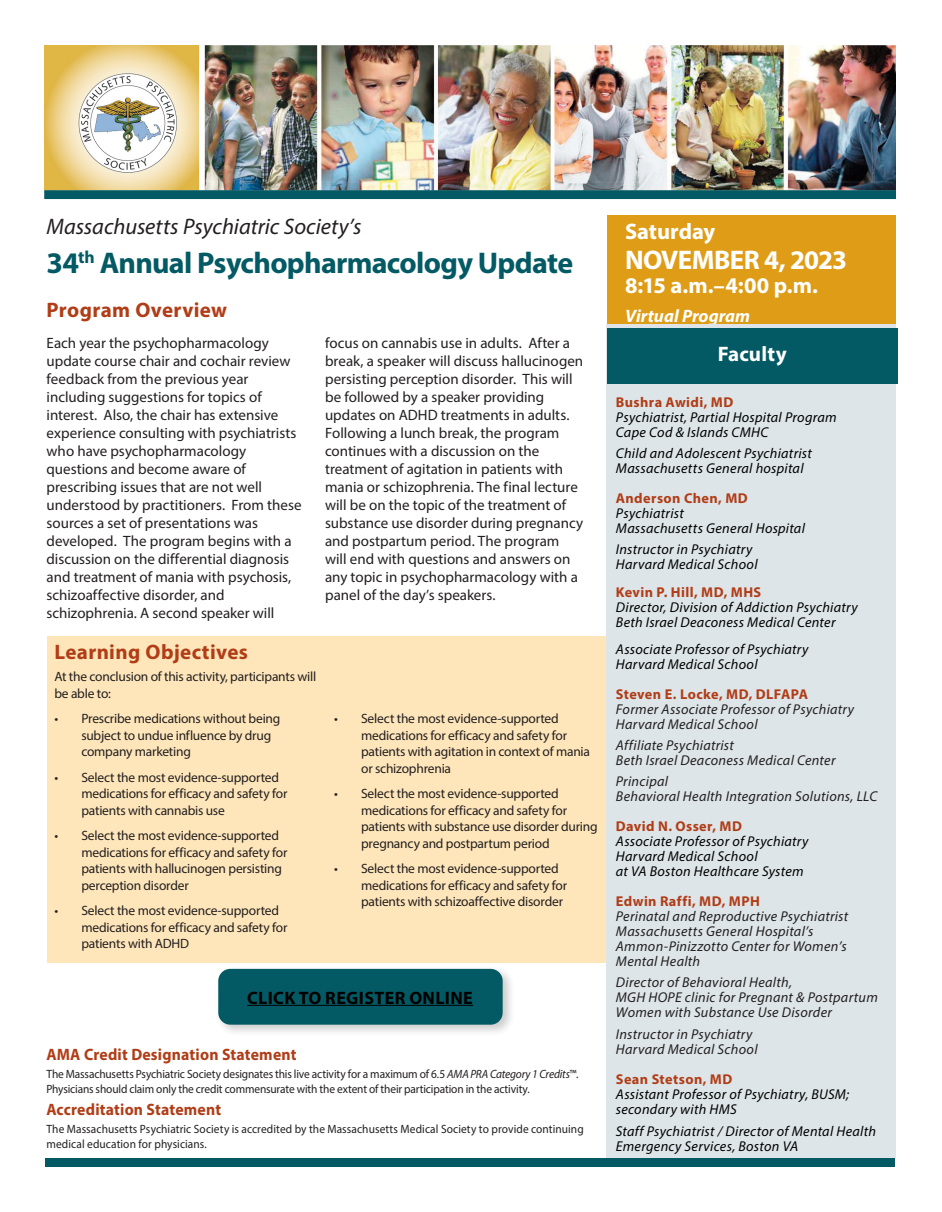
<style>
.page{position:relative;width:942px;height:1212px;background:#fff}
.page>*{position:absolute;margin:0;border:0;box-sizing:border-box;transform-origin:0 0}
.t1{font:700 30px "Myriad Pro";letter-spacing:-.025em;color:#035a64}
.body_text{font:700 27px "Myriad Pro";letter-spacing:-.02em;color:#fff}
.t2{font:italic 22.5px "Myriad Pro";letter-spacing:-.005em;color:#231f20}
.body_text-2{font:700 22.5px "Myriad Pro";color:#fff}
.t3{font:700 21px "Myriad Pro";letter-spacing:.015em;color:#b13d17}
.t4{font:700 21px "Myriad Pro";letter-spacing:.005em;color:#fff}
.t5{font:700 18px "Myriad Pro";letter-spacing:.02em;color:#000}
.body_text-3{font:italic 700 18px "Myriad Pro";color:#fff}
.accreditation_text{font:700 16.5px "Myriad Pro";letter-spacing:.01em;color:#b13d17;scale:.95 1}
.body_text-4{font:15px/18px "Myriad Pro";color:#231f20}
.t6{font:italic 14.25px/15px "Myriad Pro";letter-spacing:.02em;color:#000}
.t7{font:italic 14.25px/15px "Myriad Pro";letter-spacing:.02em;color:#231f20}
.body_text-5{font:13.5px/16.5px "Myriad Pro";letter-spacing:-.015em;color:#231f20}
.accreditation_text-2{font:12px/15px "Myriad Pro";letter-spacing:-.005em;color:#231f20;scale:.95 1}
.s1{font-style:italic}
.s2{font-weight:700;font-style:normal;color:#b13d17}
</style>
<div class="page">
<div style="left:48px;top:636px;width:559px;height:326px;background:#fee6ba"></div>
<div style="left:45px;top:1158px;width:850px;height:8px;background:#035a64"></div>
<img style="left:44px;top:46px;width:852px;height:144px">
<div style="left:44px;top:190px;width:852px;height:9px;background:#035a64"></div>
<div style="left:607px;top:215px;width:289px;height:113px;background:#df9d17"></div>
<div style="left:607px;top:324px;width:289px;height:834px;background:#dde5e8"></div>
<div style="left:607px;top:328px;width:290px;height:56px;background:#035a64"></div>
<div style="left:215px;top:965px;width:300px;height:73px;background:#231f20;opacity:.23"></div>
<div style="left:218px;top:969px;width:285px;height:56px;background:#035a64;border-radius:12px"></div>
<hr style="left:247px;top:1005px;width:226px;height:1px;background:#000">
<h2 class="t2" style="left:47px;top:212px;width:316px">Massachusetts Psychiatric Society’s</h2>
<h1 class="t1" style="left:47px;top:244px;width:528px">34<sup>th</sup> Annual Psychopharmacology Update</h1>
<h3 class="t3" style="left:47px;top:296px;width:182px">Program Overview</h3>
<p class="body_text-4" style="left:47px;top:334px;width:256px">Each year the psychopharmacology update course chair and cochair review feedback from the previous year including suggestions for topics of interest. Also, the chair has extensive experience consulting with psychiatrists who have psychopharmacology questions and become aware of prescribing issues that are not well understood by practitioners. From these sources a set of presentations was developed. The program begins with a discussion on the differential diagnosis and treatment of mania with psychosis, schizoaffective disorder, and schizophrenia. A second speaker will</p>
<p class="body_text-4" style="left:325px;top:334px;width:260px">focus on cannabis use in adults. After a break, a speaker will discuss hallucinogen persisting perception disorder. This will be followed by a speaker providing updates on ADHD treatments in adults.<br>Following a lunch break, the program continues with a discussion on the treatment of agitation in patients with mania or schizophrenia. The final lecture will be on the topic of the treatment of substance use disorder during pregnancy and postpartum period. The program will end with questions and answers on any topic in psychopharmacology with a panel of the day’s speakers.</p>
<h3 class="t3" style="left:54px;top:638px;width:195px">Learning Objectives</h3>
<p class="body_text-5" style="left:54px;top:668px;width:263px">At the conclusion of this activity, participants will be able to:</p>
<p class="body_text-5" style="left:81px;top:710px;width:201px;text-indent:-27px">• Prescribe medications without being subject to undue influence by drug company marketing</p>
<p class="body_text-5" style="left:81px;top:769px;width:208px;text-indent:-27px">• Select the most evidence-supported medications for efficacy and safety for patients with cannabis use</p>
<p class="body_text-5" style="left:81px;top:827px;width:208px;text-indent:-27px">• Select the most evidence-supported medications for efficacy and safety for patients with hallucinogen persisting perception disorder</p>
<p class="body_text-5" style="left:81px;top:902px;width:208px;text-indent:-27px">• Select the most evidence-supported medications for efficacy and safety for patients with ADHD</p>
<p class="body_text-5" style="left:361px;top:710px;width:230px;text-indent:-27px">• Select the most evidence-supported medications for efficacy and safety for patients with agitation in context of mania or schizophrenia</p>
<p class="body_text-5" style="left:361px;top:785px;width:238px;text-indent:-27px">• Select the most evidence-supported medications for efficacy and safety for patients with substance use disorder during pregnancy and postpartum period</p>
<p class="body_text-5" style="left:361px;top:860px;width:208px;text-indent:-27px">• Select the most evidence-supported medications for efficacy and safety for patients with schizoaffective disorder</p>
<p class="t5" style="left:247px;top:986px;width:227px">CLICK TO REGISTER ONLINE</p>
<p class="accreditation_text" style="left:46px;top:1043px;width:265px">AMA Credit Designation Statement</p>
<p class="accreditation_text-2" style="left:46px;top:1066px;width:562px">The Massachusetts Psychiatric Society designates this live activity for a maximum of 6.5 <span class="s1">AMA PRA Category 1 Credits</span>™.<br>Physicians should claim only the credit commensurate with the extent of their participation in the activity.</p>
<p class="accreditation_text" style="left:46px;top:1099px;width:186px">Accreditation Statement</p>
<p class="accreditation_text-2" style="left:46px;top:1121px;width:567px">The Massachusetts Psychiatric Society is accredited by the Massachusetts Medical Society to provide continuing medical education for physicians.</p>
<p class="body_text-2" style="left:625px;top:217px;width:92px">Saturday</p>
<p class="body_text" style="left:625px;top:242px;width:224px">NOVEMBER 4, 2023</p>
<p class="body_text-2" style="left:625px;top:271px;width:195px">8:15 a.m.–4:00 p.m.</p>
<p class="body_text-3" style="left:625px;top:304px;width:127px">Virtual Program</p>
<h2 class="t4" style="left:718px;top:340px;width:70px">Faculty</h2>
<h3 class="t6" style="left:616px;top:394px;width:222px"><span class="s2">Bushra Awidi, MD<br></span>Psychiatrist, Partial Hospital Program<br>Cape Cod &amp; Islands CMHC</h3>
<h3 class="t6" style="left:616px;top:445px;width:197px">Child and Adolescent Psychiatrist<br>Massachusetts General hospital</h3>
<h3 class="t6" style="left:616px;top:490px;width:191px"><span class="s2">Anderson Chen, MD<br></span>Psychiatrist<br>Massachusetts General Hospital</h3>
<h3 class="t6" style="left:616px;top:541px;width:143px">Instructor in Psychiatry<br>Harvard Medical School</h3>
<h3 class="t6" style="left:616px;top:584px;width:243px"><span class="s2">Kevin P. Hill, MD, MHS<br></span>Director, Division of Addiction Psychiatry<br>Beth Israel Deaconess Medical Center</h3>
<h3 class="t6" style="left:616px;top:642px;width:194px">Associate Professor of Psychiatry<br>Harvard Medical School</h3>
<h3 class="t7" style="left:616px;top:687px;width:240px"><span class="s2">Steven E. Locke, MD, DLFAPA<br></span>Former Associate Professor of Psychiatry<br>Harvard Medical School</h3>
<h3 class="t7" style="left:616px;top:738px;width:221px">Affiliate Psychiatrist<br>Beth Israel Deaconess Medical Center</h3>
<h3 class="t7" style="left:616px;top:774px;width:263px">Principal<br>Behavioral Health Integration Solutions, LLC</h3>
<h3 class="t6" style="left:616px;top:819px;width:194px"><span class="s2">David N. Osser, MD<br></span>Associate Professor of Psychiatry<br>Harvard Medical School<br>at VA Boston Healthcare System</h3>
<h3 class="t7" style="left:616px;top:894px;width:234px"><span class="s2">Edwin Raffi, MD, MPH<br></span>Perinatal and Reproductive Psychiatrist<br>Massachusetts General Hospital’s<br>Ammon-Pinizzotto Center for Women’s<br>Mental Health</h3>
<h3 class="t7" style="left:616px;top:975px;width:263px">Director of Behavioral Health,<br>MGH HOPE clinic for Pregnant &amp; Postpartum<br>Women with Substance Use Disorder</h3>
<h3 class="t7" style="left:616px;top:1027px;width:143px">Instructor in Psychiatry<br>Harvard Medical School</h3>
<h3 class="t6" style="left:616px;top:1072px;width:235px"><span class="s2">Sean Stetson, MD<br></span>Assistant Professor of Psychiatry, BUSM; secondary with HMS</h3>
<h3 class="t6" style="left:616px;top:1123px;width:262px">Staff Psychiatrist / Director of Mental Health<br>Emergency Services, Boston VA</h3>
</div>
